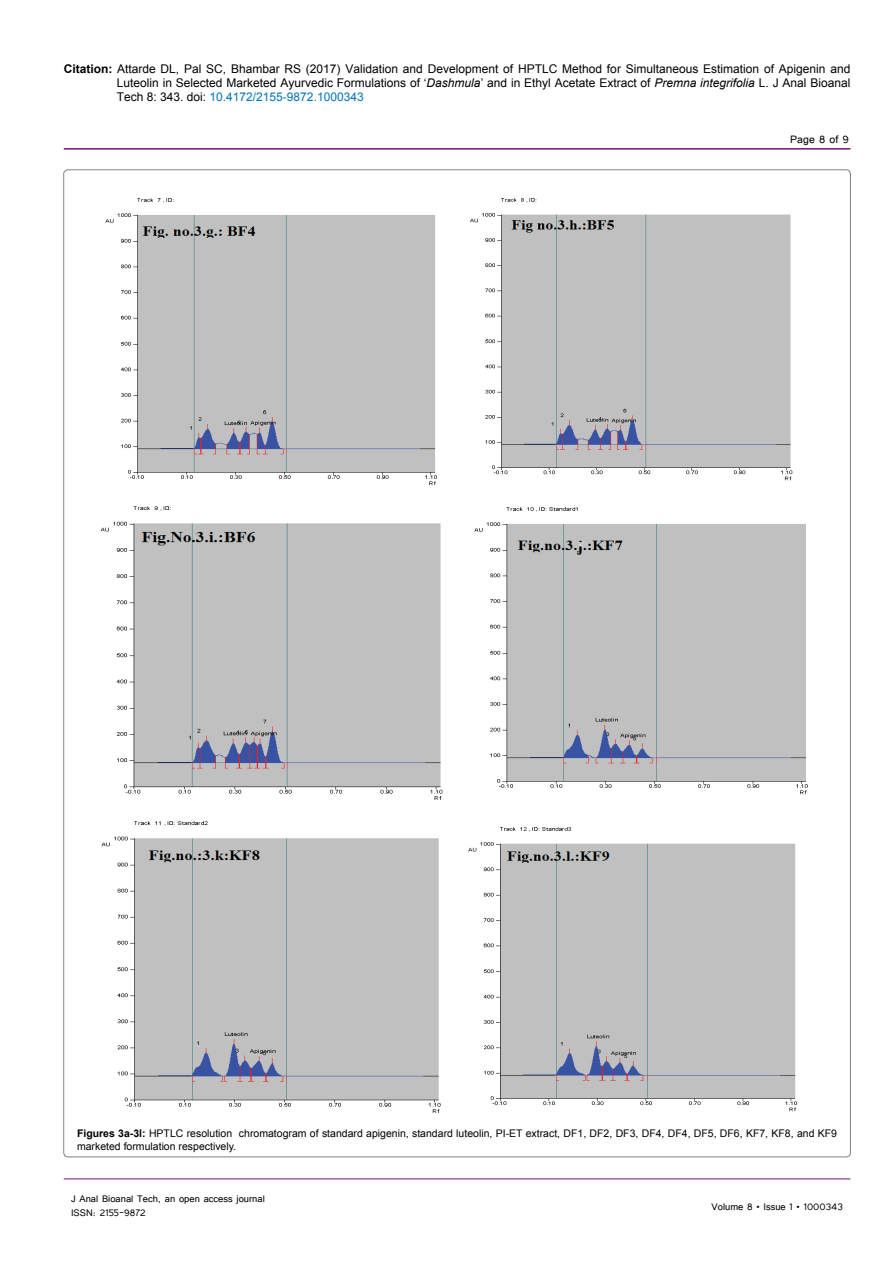
<style>
.page{position:relative;width:893px;height:1263px;background:#fff}
.page>*{position:absolute;margin:0;border:0;box-sizing:border-box;transform-origin:0 0}
.t1{font:13.5px "Tunga";color:#000}
.t2{font:12px/14.4px "Arial";color:#000;text-align:justify}
.t3{font:12px/14.4px "Tunga";color:#000}
.t4{font:10.5px/12.6px "Arial";color:#000}
.s1{font-weight:700}
.s2{font-style:italic}
.s3{color:#0072bc}
</style>
<div class="page">
<hr style="left:64px;top:148px;width:786px;height:2px;background:#741472">
<hr style="left:64px;top:1179px;width:786px;height:1px;background:#741472">
<img style="left:105px;top:198px;width:332px;height:288px">
<img style="left:470px;top:198px;width:323px;height:283px">
<img style="left:100px;top:506px;width:343px;height:294px">
<img style="left:474px;top:507px;width:334px;height:288px">
<img style="left:101px;top:821px;width:340px;height:292px">
<img style="left:468px;top:827px;width:329px;height:285px">
<p class="t2" style="left:117px;top:61px;width:735px;text-indent:-53px"><span class="s1">Citation:</span> Attarde DL, Pal SC, Bhambar RS (2017) Validation and Development of HPTLC Method for Simultaneous Estimation of Apigenin and Luteolin in Selected Marketed Ayurvedic Formulations of ‘<span class="s2">Dashmula</span>’ and in Ethyl Acetate Extract of <span class="s2">Premna integrifolia</span> L. J Anal Bioanal Tech 8: 343. doi: <span class="s3">10.4172/2155-9872.1000343</span></p>
<p class="t1" style="left:790px;top:131px;width:60px">Page 8 of 9</p>
<p class="t4" style="left:77px;top:1127px;width:762px"><span class="s1">Figures 3a-3l:</span> HPTLC resolution chromatogram of standard apigenin, standard luteolin, PI-ET extract, DF1, DF2, DF3, DF4, DF4, DF5, DF6, KF7, KF8, and KF9 marketed formulation respectively.</p>
<p class="t3" style="left:71px;top:1190px;width:195px">J Anal Bioanal Tech, an open access journal<br>ISSN: 2155-9872</p>
<p class="t3" style="left:711px;top:1199px;width:133px">Volume 8 • Issue 1 • 1000343</p>
</div>
